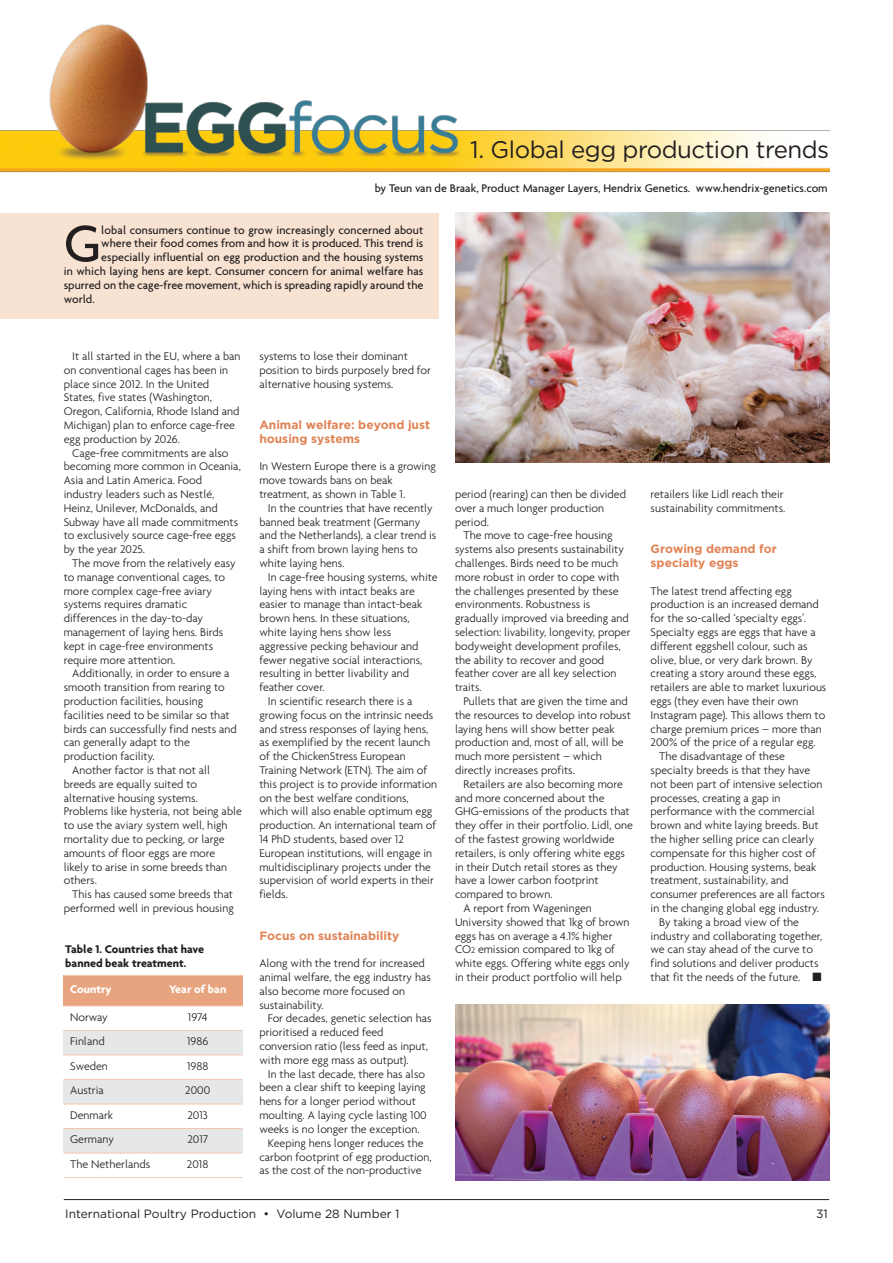
<style>
.page{position:relative;width:893px;height:1263px;background:#fff}
.page>*{position:absolute;margin:0;border:0;box-sizing:border-box;transform-origin:0 0}
.t1{font:500 55.2px "Agenda";color:#231f20}
.t2{font:24px "Gotham";letter-spacing:-.02em;color:#231f20}
.t3{font:300 12px/13.8px "Agenda";color:#231f20}
.t4{font:500 12px "Agenda";color:#231f20}
.t5{font:700 12px/13.8px "Gotham";color:#e08355}
.t6{font:12px "Gotham";color:#231f20}
.t7{font:700 12px/13.8px "Agenda";color:#231f20}
.t8{font:700 12px "Agenda";color:#fff}
.s1{font-size:9px}
</style>
<div class="page">
<hr style="left:64px;top:1199px;width:765px;height:1px;background:#231f20">
<img style="left:0;top:24px;width:829px;height:149px">
<div style="left:0;top:213px;width:438px;height:106px;background:#f8e2d2"></div>
<div style="left:64px;top:975px;width:89px;height:31px;background:#e8a47e"></div>
<div style="left:153px;top:975px;width:89px;height:31px;background:#e8a47e"></div>
<div style="left:64px;top:1030px;width:89px;height:25px;background:#e6e7e9"></div>
<div style="left:153px;top:1030px;width:89px;height:25px;background:#e6e7e9"></div>
<div style="left:64px;top:1079px;width:89px;height:25px;background:#e6e7e9"></div>
<div style="left:153px;top:1079px;width:89px;height:25px;background:#e6e7e9"></div>
<div style="left:64px;top:1128px;width:89px;height:25px;background:#e6e7e9"></div>
<div style="left:153px;top:1128px;width:89px;height:25px;background:#e6e7e9"></div>
<hr style="left:64px;top:975px;width:178px;height:1px;background:#f2c8ae">
<hr style="left:64px;top:1005px;width:178px;height:1px;background:#f2c8ae">
<hr style="left:64px;top:1030px;width:178px;height:1px;background:#f2c8ae">
<hr style="left:64px;top:1054px;width:178px;height:1px;background:#f2c8ae">
<hr style="left:64px;top:1079px;width:178px;height:1px;background:#f2c8ae">
<hr style="left:64px;top:1104px;width:178px;height:1px;background:#f2c8ae">
<hr style="left:64px;top:1128px;width:178px;height:1px;background:#f2c8ae">
<hr style="left:64px;top:1153px;width:178px;height:1px;background:#f2c8ae">
<hr style="left:64px;top:1177px;width:178px;height:1px;background:#f2c8ae">
<img style="left:455px;top:213px;width:374px;height:249px">
<img style="left:455px;top:1004px;width:374px;height:176px">
<p class="t2" style="left:470px;top:141px;width:360px">1. Global egg production trends</p>
<p class="t4" style="left:375px;top:183px;width:454px">by Teun van de Braak, Product Manager Layers, Hendrix Genetics. www.hendrix-genetics.com</p>
<p class="t1" style="left:64px;top:222px;width:39px">G</p>
<p class="t4" style="left:101px;top:225px;width:324px">lobal consumers continue to grow increasingly concerned about</p>
<p class="t4" style="left:101px;top:239px;width:324px">where their food comes from and how it is produced. This trend is</p>
<p class="t4" style="left:101px;top:253px;width:324px">especially influential on egg production and the housing systems</p>
<p class="t4" style="left:64px;top:267px;width:361px">in which laying hens are kept. Consumer concern for animal welfare has</p>
<p class="t4" style="left:64px;top:280px;width:361px">spurred on the cage-free movement, which is spreading rapidly around the</p>
<p class="t4" style="left:64px;top:294px;width:32px">world.</p>
<p class="t3" style="left:64px;top:350px;width:178px;text-indent:9px">It all started in the EU, where a ban on conventional cages has been in place since 2012. In the United<br>States, five states (Washington,<br>Oregon, California, Rhode Island and<br>Michigan) plan to enforce cage-free egg production by 2026.</p>
<p class="t3" style="left:64px;top:447px;width:179px;text-indent:9px">Cage-free commitments are also becoming more common in Oceania,<br>Asia and Latin America. Food industry leaders such as Nestlé,<br>Heinz, Unilever, McDonalds, and<br>Subway have all made commitments to exclusively source cage-free eggs by the year 2025.</p>
<p class="t3" style="left:64px;top:557px;width:173px;text-indent:9px">The move from the relatively easy to manage conventional cages, to more complex cage-free aviary systems requires dramatic differences in the day-to-day management of laying hens. Birds kept in cage-free environments require more attention.</p>
<p class="t3" style="left:64px;top:668px;width:174px;text-indent:9px">Additionally, in order to ensure a smooth transition from rearing to production facilities, housing facilities need to be similar so that birds can successfully find nests and can generally adapt to the production facility.</p>
<p class="t3" style="left:64px;top:764px;width:180px;text-indent:9px">Another factor is that not all breeds are equally suited to alternative housing systems.<br>Problems like hysteria, not being able to use the aviary system well, high mortality due to pecking, or large amounts of floor eggs are more likely to arise in some breeds than others.</p>
<p class="t3" style="left:64px;top:888px;width:172px;text-align:right">This has caused some breeds that performed well in previous housing</p>
<p class="t7" style="left:65px;top:943px;width:140px">Table 1. Countries that have banned beak treatment.</p>
<p class="t8" style="left:70px;top:984px;width:43px">Country</p>
<p class="t8" style="left:169px;top:984px;width:59px">Year of ban</p>
<p class="t3" style="left:70px;top:1011px;width:39px">Norway</p>
<p class="t3" style="left:188px;top:1011px;width:21px">1974</p>
<p class="t3" style="left:70px;top:1035px;width:36px">Finland</p>
<p class="t3" style="left:187px;top:1035px;width:23px">1986</p>
<p class="t3" style="left:70px;top:1060px;width:39px">Sweden</p>
<p class="t3" style="left:187px;top:1060px;width:23px">1988</p>
<p class="t3" style="left:70px;top:1084px;width:35px">Austria</p>
<p class="t3" style="left:185px;top:1084px;width:27px">2000</p>
<p class="t3" style="left:70px;top:1109px;width:44px">Denmark</p>
<p class="t3" style="left:187px;top:1109px;width:22px">2013</p>
<p class="t3" style="left:70px;top:1133px;width:45px">Germany</p>
<p class="t3" style="left:187px;top:1133px;width:22px">2017</p>
<p class="t3" style="left:70px;top:1158px;width:82px">The Netherlands</p>
<p class="t3" style="left:187px;top:1158px;width:23px">2018</p>
<p class="t3" style="left:259px;top:350px;width:173px">systems to lose their dominant position to birds purposely bred for alternative housing systems.</p>
<p class="t5" style="left:259px;top:419px;width:172px">Animal welfare: beyond just housing systems</p>
<p class="t3" style="left:259px;top:461px;width:178px">In Western Europe there is a growing move towards bans on beak treatment, as shown in Table 1.</p>
<p class="t3" style="left:259px;top:502px;width:179px;text-indent:9px">In the countries that have recently banned beak treatment (Germany and the Netherlands), a clear trend is a shift from brown laying hens to white laying hens.</p>
<p class="t3" style="left:259px;top:571px;width:180px;text-indent:9px">In cage-free housing systems, white laying hens with intact beaks are easier to manage than intact-beak brown hens. In these situations, white laying hens show less aggressive pecking behaviour and fewer negative social interactions, resulting in better livability and feather cover.</p>
<p class="t3" style="left:259px;top:695px;width:179px;text-indent:9px">In scientific research there is a growing focus on the intrinsic needs and stress responses of laying hens, as exemplified by the recent launch of the ChickenStress European Training Network (ETN). The aim of this project is to provide information on the best welfare conditions, which will also enable optimum egg production. An international team of 14 PhD students, based over 12<br>European institutions, will engage in multidisciplinary projects under the supervision of world experts in their fields.</p>
<p class="t5" style="left:259px;top:929px;width:141px">Focus on sustainability</p>
<p class="t3" style="left:259px;top:957px;width:173px">Along with the trend for increased animal welfare, the egg industry has also become more focused on sustainability.</p>
<p class="t3" style="left:259px;top:1013px;width:174px;text-indent:9px">For decades, genetic selection has prioritised a reduced feed conversion ratio (less feed as input, with more egg mass as output).</p>
<p class="t3" style="left:259px;top:1068px;width:169px;text-indent:9px">In the last decade, there has also been a clear shift to keeping laying hens for a longer period without moulting. A laying cycle lasting 100 weeks is no longer the exception.</p>
<p class="t3" style="left:259px;top:1137px;width:174px;text-indent:9px">Keeping hens longer reduces the carbon footprint of egg production, as the cost of the non-productive</p>
<p class="t3" style="left:455px;top:488px;width:173px">period (rearing) can then be divided over a much longer production period.</p>
<p class="t3" style="left:455px;top:530px;width:177px;text-indent:9px">The move to cage-free housing systems also presents sustainability challenges. Birds need to be much more robust in order to cope with the challenges presented by these environments. Robustness is gradually improved via breeding and selection: livability, longevity, proper bodyweight development profiles, the ability to recover and good feather cover are all key selection traits.</p>
<p class="t3" style="left:455px;top:695px;width:177px;text-indent:9px">Pullets that are given the time and the resources to develop into robust laying hens will show better peak production and, most of all, will be much more persistent – which directly increases profits.</p>
<p class="t3" style="left:455px;top:778px;width:179px;text-indent:9px">Retailers are also becoming more and more concerned about the<br>GHG-emissions of the products that they offer in their portfolio. Lidl, one of the fastest growing worldwide retailers, is only offering white eggs in their Dutch retail stores as they have a lower carbon footprint compared to brown.</p>
<p class="t3" style="left:455px;top:902px;width:176px;text-indent:9px">A report from Wageningen<br>University showed that 1kg of brown eggs has on average a 4.1% higher<br>CO<span class="s1">2</span> emission compared to 1kg of white eggs. Offering white eggs only in their product portfolio will help</p>
<p class="t3" style="left:651px;top:488px;width:136px">retailers like Lidl reach their sustainability commitments.</p>
<p class="t5" style="left:651px;top:543px;width:128px">Growing demand for specialty eggs</p>
<p class="t3" style="left:651px;top:585px;width:177px">The latest trend affecting egg production is an increased demand for the so-called ‘specialty eggs’.<br>Specialty eggs are eggs that have a different eggshell colour, such as olive, blue, or very dark brown. By creating a story around these eggs, retailers are able to market luxurious eggs (they even have their own Instagram page). This allows them to charge premium prices – more than 200% of the price of a regular egg.</p>
<p class="t3" style="left:651px;top:750px;width:176px;text-indent:9px">The disadvantage of these specialty breeds is that they have not been part of intensive selection processes, creating a gap in performance with the commercial brown and white laying breeds. But the higher selling price can clearly compensate for this higher cost of production. Housing systems, beak treatment, sustainability, and consumer preferences are all factors in the changing global egg industry.</p>
<p class="t3" style="left:651px;top:916px;width:173px;text-indent:9px">By taking a broad view of the industry and collaborating together, we can stay ahead of the curve to find solutions and deliver products that fit the needs of the future. ■</p>
<p class="t6" style="left:65px;top:1209px;width:336px">International Poultry Production • Volume 28 Number 1</p>
<p class="t6" style="left:816px;top:1209px;width:13px">31</p>
</div>
